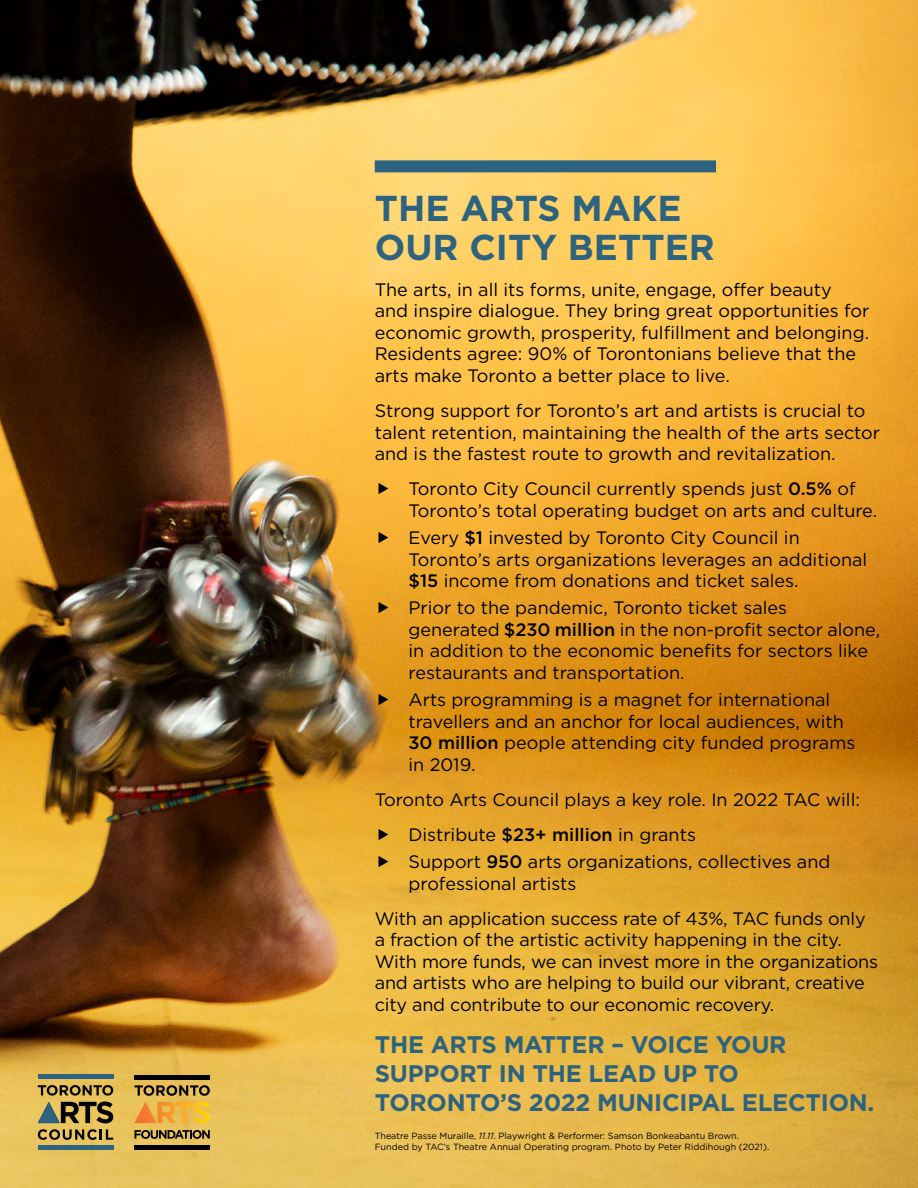
<style>
.page{position:relative;width:918px;height:1188px;background:#fff}
.page>*{position:absolute;margin:0;border:0;box-sizing:border-box;transform-origin:0 0}
.t1{font:700 36px/39px "Gotham HTF";color:#2d637f}
.t2{font:700 24px/28.8px "Gotham HTF";letter-spacing:-.01em;color:#2d637f}
.t3{font:18px/21.6px "Gotham HTF";color:#000}
.t4{font:9px/10.8px "Gotham HTF";color:#000}
.s1{font-weight:500}
.s2{font-style:italic}
</style>
<div class="page">
<img style="left:0;top:0;width:918px;height:1188px">
<svg style="left:38px;top:1085px;width:75px;height:11px"></svg>
<svg style="left:38px;top:1129px;width:75px;height:11px"></svg>
<hr style="left:38px;top:1146px;width:75px;height:4px;background:#2d637f">
<svg style="left:38px;top:1102px;width:75px;height:21px;background:#72693d"></svg>
<hr style="left:38px;top:1075px;width:75px;height:4px;background:#2d637f">
<svg style="left:135px;top:1085px;width:75px;height:11px"></svg>
<hr style="left:135px;top:1146px;width:75px;height:4px;background:#000">
<svg style="left:135px;top:1102px;width:75px;height:21px;background:#f0ac3b"></svg>
<hr style="left:135px;top:1075px;width:75px;height:4px;background:#000">
<svg style="left:135px;top:1130px;width:75px;height:9px"></svg>
<div style="left:375px;top:160px;width:341px;height:12px;background:#2d637f"></div>
<svg style="left:379px;top:483px;width:9px;height:11px"></svg>
<svg style="left:379px;top:532px;width:9px;height:11px"></svg>
<svg style="left:379px;top:602px;width:9px;height:11px"></svg>
<svg style="left:379px;top:694px;width:9px;height:11px"></svg>
<svg style="left:379px;top:829px;width:9px;height:11px"></svg>
<svg style="left:379px;top:856px;width:9px;height:11px"></svg>
<h1 class="t1" style="left:375px;top:188px;width:342px">THE ARTS MAKE<br>OUR CITY BETTER</h1>
<p class="t3" style="left:375px;top:278px;width:496px">The arts, in all its forms, unite, engage, offer beauty and inspire dialogue. They bring great opportunities for economic growth, prosperity, fulfillment and belonging.<br>Residents agree: 90% of Torontonians believe that the arts make Toronto a better place to live.</p>
<p class="t3" style="left:375px;top:400px;width:507px">Strong support for Toronto’s art and artists is crucial to talent retention, maintaining the health of the arts sector and is the fastest route to growth and revitalization.</p>
<p class="t3" style="left:409px;top:478px;width:470px">Toronto City Council currently spends just <span class="s1">0.5%</span> of<br>Toronto’s total operating budget on arts and culture.</p>
<p class="t3" style="left:409px;top:526px;width:460px">Every <span class="s1">$1</span> invested by Toronto City Council in<br>Toronto’s arts organizations leverages an additional <span class="s1">$15</span> income from donations and ticket sales.</p>
<p class="t3" style="left:409px;top:597px;width:473px">Prior to the pandemic, Toronto ticket sales generated <span class="s1">$230 million</span> in the non-profit sector alone, in addition to the economic benefits for sectors like restaurants and transportation.</p>
<p class="t3" style="left:409px;top:688px;width:448px">Arts programming is a magnet for international travellers and an anchor for local audiences, with <span class="s1">30 million</span> people attending city funded programs in 2019.</p>
<p class="t3" style="left:409px;top:782px;width:453px;line-height:35.1px;text-indent:-34px">Toronto Arts Council plays a key role. In 2022 TAC will:<br>Distribute <span class="s1">$23+ million</span> in grants</p>
<p class="t3" style="left:409px;top:850px;width:423px">Support <span class="s1">950</span> arts organizations, collectives and professional artists</p>
<p class="t3" style="left:375px;top:907px;width:505px">With an application success rate of 43%, TAC funds only a fraction of the artistic activity happening in the city.<br>With more funds, we can invest more in the organizations and artists who are helping to build our vibrant, creative city and contribute to our economic recovery.</p>
<h2 class="t2" style="left:375px;top:1030px;width:501px">THE ARTS MATTER – VOICE YOUR<br>SUPPORT IN THE LEAD UP TO<br>TORONTO’S 2022 MUNICIPAL ELECTION.</h2>
<p class="t4" style="left:375px;top:1131px;width:396px">Theatre Passe Muraille, <span class="s2">11.11</span>. Playwright &amp; Performer: Samson Bonkeabantu Brown.<br>Funded by TAC’s Theatre Annual Operating program. Photo by Peter Riddihough (2021).</p>
</div>
